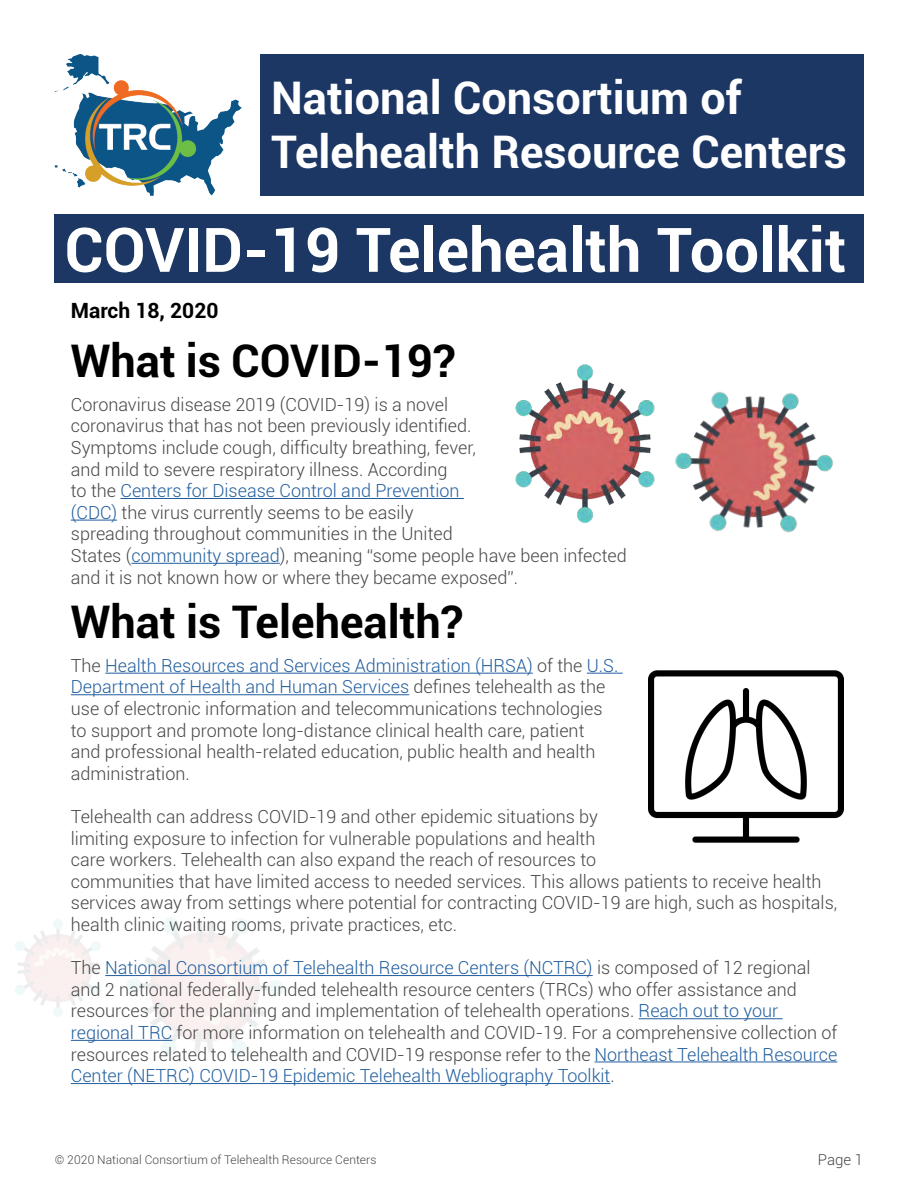
<style>
.page{position:relative;width:918px;height:1188px;background:#fff}
.page>*{position:absolute;margin:0;border:0;box-sizing:border-box;transform-origin:0 0}
.t1{font:700 61.5px "Roboto";color:#fff}
.t2{font:700 45px/54px "Roboto";color:#fff}
.t3{font:700 45px "Roboto";color:#000}
.t4{font:700 21px "Roboto";color:#000}
.t5{font:300 18px/21.6px "Roboto";color:#464647}
.t6{font:300 15px "Roboto";color:#464647}
.t7{font:300 12px "Roboto";letter-spacing:.01em;color:#464647}
.s1{color:#215e9e}
</style>
<div class="page">
<img style="left:54px;top:54px;width:187px;height:141px">
<div style="left:261px;top:54px;width:603px;height:141px;background:#1c3764"></div>
<div style="left:54px;top:215px;width:810px;height:68px;background:#1c3764"></div>
<img style="left:515px;top:364px;width:140px;height:159px">
<img style="left:675px;top:391px;width:158px;height:142px">
<hr style="left:121px;top:498px;width:343px;height:1px;background:#215e9e">
<hr style="left:71px;top:520px;width:46px;height:1px;background:#215e9e">
<hr style="left:131px;top:563px;width:149px;height:1px;background:#215e9e">
<hr style="left:105px;top:673px;width:428px;height:1px;background:#215e9e">
<hr style="left:587px;top:673px;width:36px;height:1px;background:#215e9e">
<hr style="left:71px;top:694px;width:338px;height:1px;background:#215e9e">
<hr style="left:105px;top:975px;width:488px;height:1px;background:#215e9e">
<hr style="left:639px;top:1018px;width:144px;height:1px;background:#215e9e">
<hr style="left:71px;top:1040px;width:101px;height:1px;background:#215e9e">
<hr style="left:595px;top:1062px;width:242px;height:1px;background:#215e9e">
<hr style="left:71px;top:1083px;width:539px;height:1px;background:#215e9e">
<img style="left:648px;top:670px;width:196px;height:173px">
<h2 class="t2" style="left:271px;top:70px;width:577px">National Consortium of<br>Telehealth Resource Centers</h2>
<h1 class="t1" style="left:64px;top:207px;width:783px">COVID-19 Telehealth Toolkit</h1>
<p class="t4" style="left:71px;top:296px;width:149px">March 18, 2020</p>
<h2 class="t3" style="left:71px;top:329px;width:386px">What is COVID-19?</h2>
<p class="t5" style="left:71px;top:393px;width:557px">Coronavirus disease 2019 (COVID-19) is a novel<br>coronavirus that has not been previously identified.<br>Symptoms include cough, difficulty breathing, fever,<br>and mild to severe respiratory illness. According<br>to the <span class="s1">Centers for Disease Control and Prevention<br>(CDC)</span> the virus currently seems to be easily<br>spreading throughout communities in the United<br>States (<span class="s1">community spread</span>), meaning “some people have been infected and it is not known how or where they became exposed”.</p>
<h2 class="t3" style="left:71px;top:590px;width:394px">What is Telehealth?</h2>
<p class="t5" style="left:71px;top:654px;width:549px">The <span class="s1">Health Resources and Services Administration (HRSA)</span> of the <span class="s1">U.S.<br>Department of Health and Human Services</span> defines telehealth as the use of electronic information and telecommunications technologies to support and promote long-distance clinical health care, patient and professional health-related education, public health and health administration.</p>
<p class="t5" style="left:71px;top:805px;width:768px">Telehealth can address COVID-19 and other epidemic situations by<br>limiting exposure to infection for vulnerable populations and health<br>care workers. Telehealth can also expand the reach of resources to<br>communities that have limited access to needed services. This allows patients to receive health services away from settings where potential for contracting COVID-19 are high, such as hospitals, health clinic waiting rooms, private practices, etc.</p>
<p class="t5" style="left:71px;top:956px;width:768px">The <span class="s1">National Consortium of Telehealth Resource Centers (NCTRC)</span> is composed of 12 regional and 2 national federally-funded telehealth resource centers (TRCs) who offer assistance and resources for the planning and implementation of telehealth operations. <span class="s1">Reach out to your regional TRC</span> for more information on telehealth and COVID-19. For a comprehensive collection of resources related to telehealth and COVID-19 response refer to the <span class="s1">Northeast Telehealth Resource Center (NETRC) COVID-19 Epidemic Telehealth Webliography Toolkit</span>.</p>
<p class="t7" style="left:55px;top:1151px;width:323px">© 2020 National Consortium of Telehealth Resource Centers</p>
<p class="t6" style="left:818px;top:1149px;width:47px">Page 1</p>
</div>
